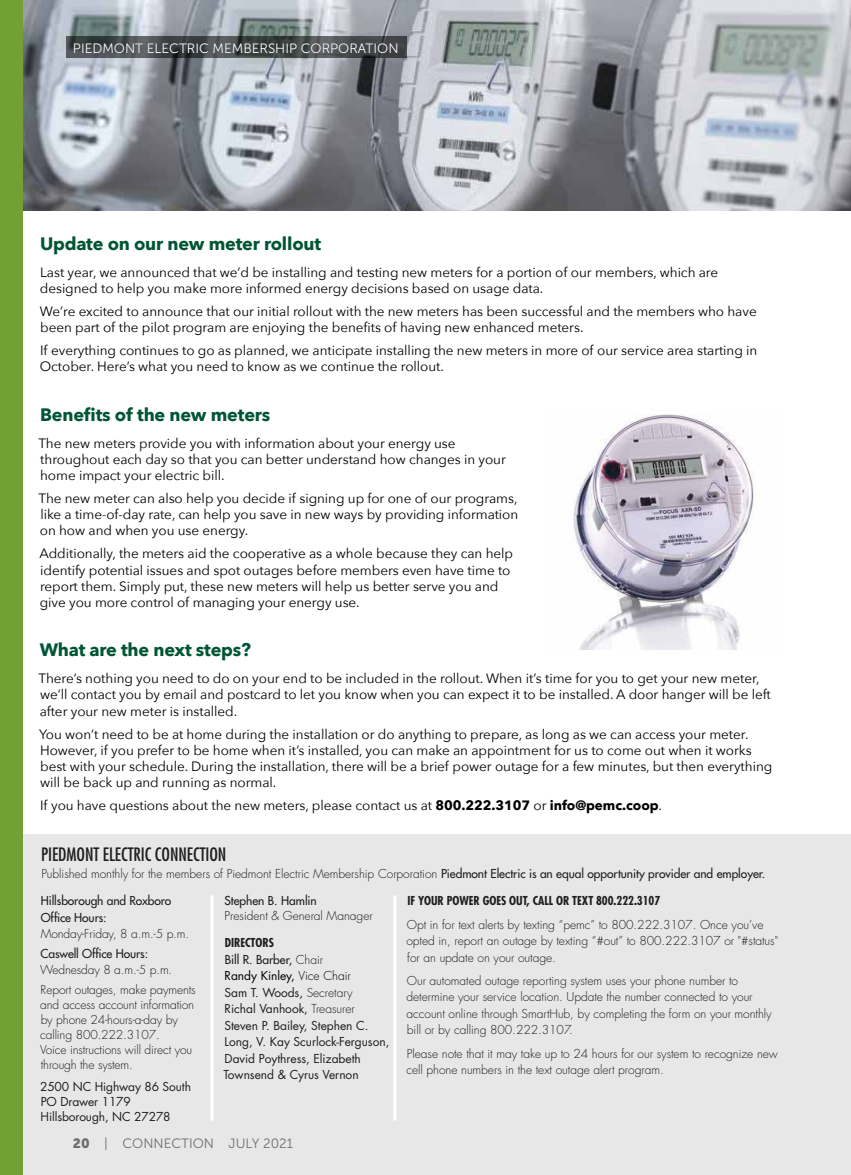
<style>
.page{position:relative;width:851px;height:1175px;background:#fff}
.page>*{position:absolute;margin:0;border:0;box-sizing:border-box;transform-origin:0 0}
.t1{font:700 18px "Avenir Next";letter-spacing:-.01em;color:#005535}
.t2{font:condensed 18px "Futura Std";letter-spacing:-.005em;color:#201e1e}
.t3{font:13.5px/16.2px "Avenir Next";letter-spacing:-.005em;color:#000}
.t4{font:13.5px "Museo Sans 300";color:#fff}
.t5{font:13.5px "Museo Sans 300";color:#6d6e71}
.t6{font:300 12px/16.5px "Futura Std";letter-spacing:-.005em;color:#201e1e}
.t7{font:12px/16.5px "Futura Std";letter-spacing:-.005em;color:#201e1e}
.t8{font:500 12px/16.5px "Futura Std";letter-spacing:-.01em;color:#201e1e}
.t9{font:700 condensed 12px "Futura Std";letter-spacing:-.005em;color:#201e1e}
.s1{font-weight:700}
.s2{font-weight:500}
.s3{font-weight:700;font-stretch:condensed}
.s4{font-weight:300}
.s5{color:#000}
.s6{font-weight:300;color:#000}
.s7{font-family:"Museo Sans 900"}
</style>
<div class="page">
<div style="left:0;top:834px;width:850px;height:340px;background:#e7e7e7"></div>
<hr style="left:210px;top:895px;width:3px;height:225px;background:#fff">
<hr style="left:393px;top:895px;width:3px;height:225px;background:#fff">
<img style="left:23px;top:0;width:827px;height:211px">
<img style="left:573px;top:414px;width:181px;height:235px">
<div style="left:0;top:0;width:23px;height:1174px;background:#73a033"></div>
<svg style="left:66px;top:37px;width:341px;height:21px;background:#44494b"></svg>
<p class="t4" style="left:73px;top:41px;width:327px">PIEDMONT ELECTRIC MEMBERSHIP CORPORATION</p>
<h1 class="t1" style="left:40px;top:228px;width:282px">Update on our new meter rollout</h1>
<p class="t3" style="left:40px;top:263px;width:680px">Last year, we announced that we’d be installing and testing new meters for a portion of our members, which are designed to help you make more informed energy decisions based on usage data.</p>
<p class="t3" style="left:40px;top:302px;width:718px">We’re excited to announce that our initial rollout with the new meters has been successful and the members who have been part of the pilot program are enjoying the benefits of having new enhanced meters.</p>
<p class="t3" style="left:40px;top:341px;width:719px">If everything continues to go as planned, we anticipate installing the new meters in more of our service area starting in<br>October. Here’s what you need to know as we continue the rollout.</p>
<h1 class="t1" style="left:40px;top:399px;width:232px">Benefits of the new meters</h1>
<p class="t3" style="left:39px;top:434px;width:469px">The new meters provide you with information about your energy use throughout each day so that you can better understand how changes in your home impact your electric bill.</p>
<p class="t3" style="left:39px;top:489px;width:481px;text-align:justify">The new meter can also help you decide if signing up for one of our programs, like a time-of-day rate, can help you save in new ways by providing information on how and when you use energy.</p>
<p class="t3" style="left:39px;top:545px;width:475px">Additionally, the meters aid the cooperative as a whole because they can help identify potential issues and spot outages before members even have time to report them. Simply put, these new meters will help us better serve you and give you more control of managing your energy use.</p>
<h1 class="t1" style="left:40px;top:634px;width:213px">What are the next steps?</h1>
<p class="t3" style="left:39px;top:670px;width:733px">There’s nothing you need to do on your end to be included in the rollout. When it’s time for you to get your new meter, we’ll contact you by email and postcard to let you know when you can expect it to be installed. A door hanger will be left after your new meter is installed.</p>
<p class="t3" style="left:39px;top:725px;width:734px">You won’t need to be at home during the installation or do anything to prepare, as long as we can access your meter.<br>However, if you prefer to be home when it’s installed, you can make an appointment for us to come out when it works best with your schedule. During the installation, there will be a brief power outage for a few minutes, but then everything will be back up and running as normal.</p>
<p class="t3" style="left:40px;top:796px;width:623px">If you have questions about the new meters, please contact us at <span class="s1">800.222.3107</span> or <span class="s1">info@pemc.coop</span>.</p>
<h1 class="t2" style="left:41px;top:843px;width:187px">PIEDMONT ELECTRIC CONNECTION</h1>
<p class="t6" style="left:41px;top:866px;width:725px">Published monthly for the members of Piedmont Electric Membership Corporation <span class="s2">Piedmont Electric is an equal opportunity provider and employer.</span></p>
<p class="t8" style="left:41px;top:892px;width:132px">Hillsborough and Roxboro<br>Office Hours:</p>
<p class="t6" style="left:41px;top:926px;width:150px">Monday-Friday, 8 a.m.-5 p.m.</p>
<p class="t8" style="left:41px;top:945px;width:109px">Caswell Office Hours:</p>
<p class="t6" style="left:40px;top:960px;width:157px;line-height:19.5px">Wednesday 8 a.m.-5 p.m.<br>Report outages, make payments</p>
<p class="t6" style="left:40px;top:997px;width:155px;line-height:15px">and access account information by phone 24-hours-a-day by calling 800.222.3107.<br>Voice instructions will direct you through the system.</p>
<p class="t7" style="left:40px;top:1078px;width:152px;line-height:15px">2500 NC Highway 86 South<br>PO Drawer 1179<br>Hillsborough, NC 27278</p>
<p class="t8" style="left:224px;top:892px;width:94px">Stephen B. Hamlin</p>
<p class="t6" style="left:224px;top:908px;width:150px">President &amp; General Manager</p>
<p class="t7" style="left:223px;top:934px;width:167px"><span class="s3">DIRECTORS<br></span><span class="s2">Bill R. Barber,</span> <span class="s4">Chair<br></span><span class="s5">Randy Kinley,</span> <span class="s6">Vice Chair<br></span>Sam T. Woods, <span class="s4">Secretary<br></span>Richal Vanhook, <span class="s4">Treasurer<br></span>Steven P. Bailey, Stephen C.<br>Long, V. Kay Scurlock-Ferguson,<br>David Poythress, Elizabeth<br>Townsend &amp; Cyrus Vernon</p>
<p class="t5" style="left:73px;top:1135px;width:222px"><span class="s7">20</span> | CONNECTION JULY 2021</p>
<p class="t9" style="left:407px;top:893px;width:254px">IF YOUR POWER GOES OUT, CALL OR TEXT 800.222.3107</p>
<p class="t6" style="left:406px;top:916px;width:373px">Opt in for text alerts by texting “pemc” to 800.222.3107. Once you’ve opted in, report an outage by texting “#out” to 800.222.3107 or "#status" for an update on your outage.</p>
<p class="t6" style="left:406px;top:972px;width:367px">Our automated outage reporting system uses your phone number to determine your service location. Update the number connected to your account online through SmartHub, by completing the form on your monthly bill or by calling 800.222.3107.</p>
<p class="t6" style="left:406px;top:1045px;width:373px">Please note that it may take up to 24 hours for our system to recognize new cell phone numbers in the text outage alert program.</p>
</div>
